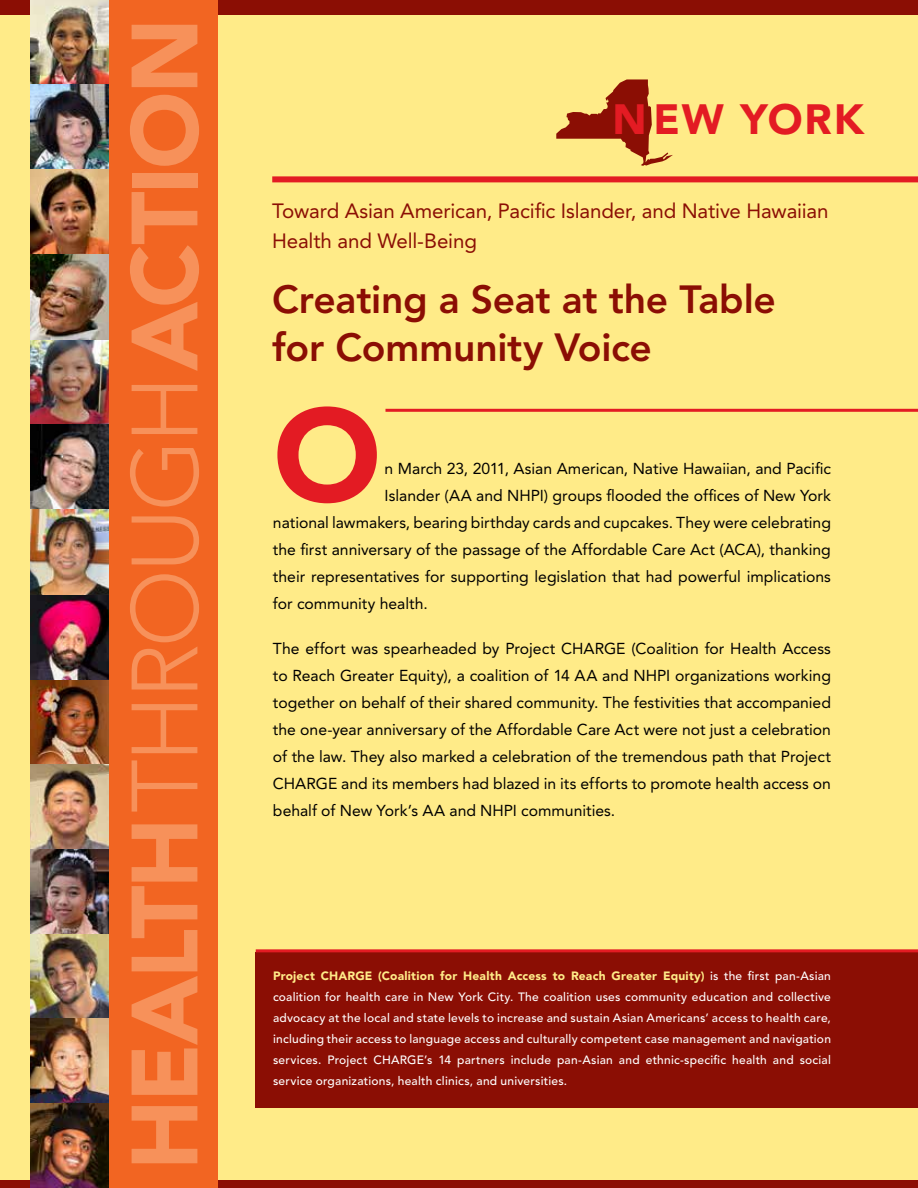
<style>
.page{position:relative;width:918px;height:1188px;background:#fff}
.page>*{position:absolute;margin:0;border:0;box-sizing:border-box;transform-origin:0 0}
.t1{font:900 130.2px "Avenir";color:#e31b23}
.t2{font:900 93px "Avenir";letter-spacing:-.03em;color:#f7915a}
.t3{font:900 42px "Avenir";letter-spacing:.045em;color:#e31b23}
.t4{font:800 39px/48px "Avenir";letter-spacing:-.01em;color:#8b0e04}
.t5{font:20.55px/30px "Avenir";letter-spacing:-.005em;color:#8b0e04}
.t6{font:15.75px/27px "Avenir";color:#000;text-align:justify}
.t7{font:500 12px/21px "Avenir";letter-spacing:.02em;color:#fff;text-align:justify}
.s1{font-weight:300}
.s2{font-weight:900;color:#ffeb88}
</style>
<div class="page">
<div style="left:218px;top:0;width:700px;height:1188px;background:#ffeb88"></div>
<div style="left:0;top:0;width:32px;height:1188px;background:#ffeb88"></div>
<div style="left:0;top:0;width:918px;height:15px;background:#8b0e04"></div>
<div style="left:0;top:1180px;width:918px;height:8px;background:#8b0e04"></div>
<div style="left:109px;top:0;width:109px;height:1188px;background:#f26522"></div>
<img style="left:31px;top:0;width:78px;height:1188px">
<hr style="left:386px;top:409px;width:532px;height:3px;background:#e31b23">
<svg style="left:556px;top:79px;width:117px;height:87px"></svg>
<div style="left:272px;top:176px;width:646px;height:6px;background:#e31b23"></div>
<div style="left:256px;top:952px;width:662px;height:156px;background:#8b0e04"></div>
<hr style="left:256px;top:949px;width:662px;height:3px;background:#e31b23">
<h2 class="t2" style="left:109px;top:1170px;width:1153px;rotate:-90deg">Health <span class="s1">through</span>Action</h2>
<h3 class="t3" style="left:612px;top:94px;width:253px">new York</h3>
<h3 class="t5" style="left:272px;top:196px;width:558px">Toward Asian American, Pacific Islander, and Native Hawaiian<br>Health and Well-Being</h3>
<h3 class="t4" style="left:272px;top:275px;width:505px">Creating a Seat at the Table for Community Voice</h3>
<h1 class="t1" style="left:273px;top:377px;width:110px">O</h1>
<p class="t6" style="left:385px;top:455px;width:448px">n March 23, 2011, Asian American, Native Hawaiian, and Pacific</p>
<p class="t6" style="left:385px;top:482px;width:448px">Islander (AA and NHPI) groups flooded the offices of New York</p>
<p class="t6" style="left:273px;top:509px;width:560px">national lawmakers, bearing birthday cards and cupcakes. They were celebrating</p>
<p class="t6" style="left:273px;top:536px;width:559px">the first anniversary of the passage of the Affordable Care Act (ACA), thanking</p>
<p class="t6" style="left:273px;top:563px;width:559px">their representatives for supporting legislation that had powerful implications</p>
<p class="t6" style="left:273px;top:590px;width:156px">for community health.</p>
<p class="t6" style="left:273px;top:635px;width:560px">The effort was spearheaded by Project Charge (Coalition for Health Access to Reach Greater Equity), a coalition of 14 AA and NHPI organizations working together on behalf of their shared community. The festivities that accompanied the one-year anniversary of the Affordable Care Act were not just a celebration of the law. They also marked a celebration of the tremendous path that Project Charge and its members had blazed in its efforts to promote health access on behalf of New York’s AA and NHPI communities.</p>
<p class="t7" style="left:273px;top:966px;width:560px"><span class="s2">Project CHARGE (Coalition for Health Access to Reach Greater Equity)</span> is the first pan-Asian coalition for health care in New York City. The coalition uses community education and collective advocacy at the local and state levels to increase and sustain Asian Americans’ access to health care, including their access to language access and culturally competent case management and navigation services. Project CHARGE’s 14 partners include pan-Asian and ethnic-specific health and social service organizations, health clinics, and universities.</p>
</div>
